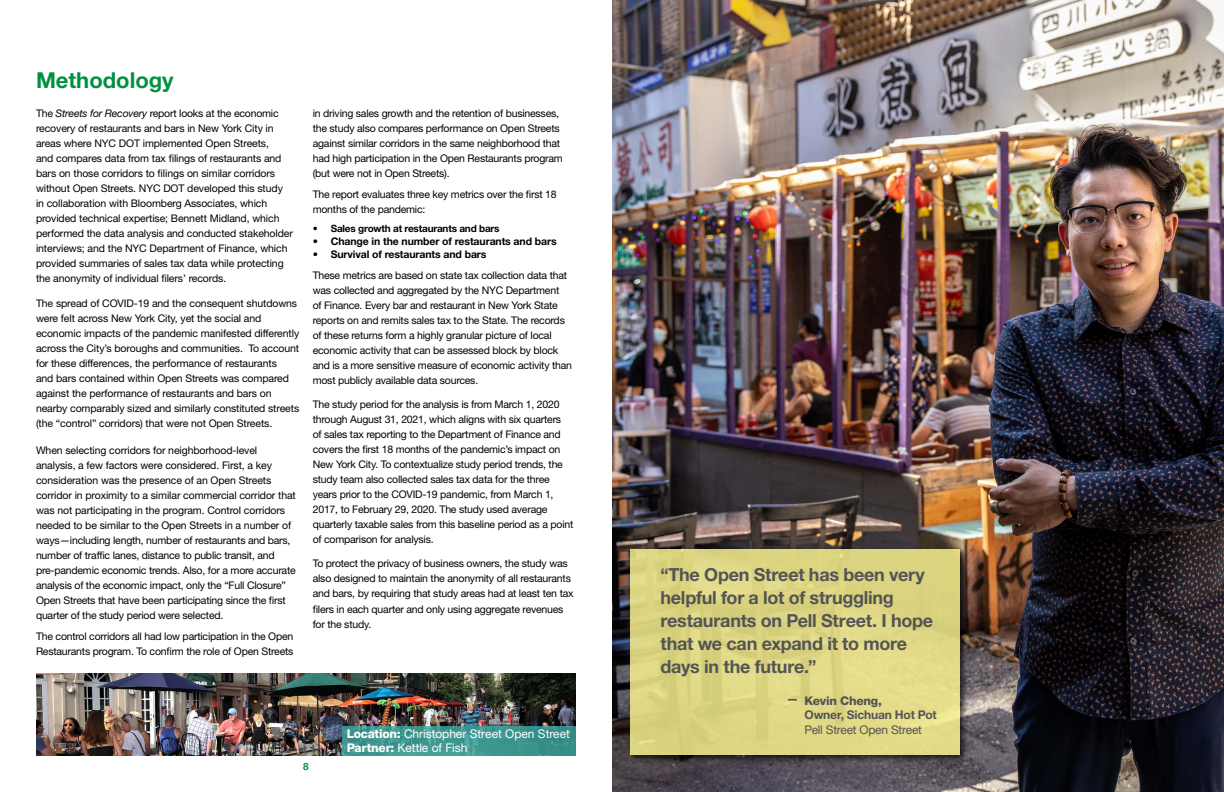
<style>
.page{position:relative;width:1224px;height:792px;background:#fff}
.page>*{position:absolute;margin:0;border:0;box-sizing:border-box;transform-origin:0 0}
.t1{font:700 22px "Helvetica Neue LT Std";color:#009042}
.t2{font:700 18px/23px "Helvetica Neue LT Std";letter-spacing:-.015em;color:#545456}
.Callout_Box{font:12px/14.4px "Helvetica Neue LT Std";letter-spacing:-.005em;color:#fff}
.t3{font:12px/14.4px "Helvetica Neue LT Std";letter-spacing:-.02em;color:#545456}
.Callout_Box-2{font:800 12px "Helvetica Neue LT Std";color:#545456}
.t4{font:10.5px/15px "Helvetica Neue LT Std";letter-spacing:-.02em;color:#000}
.t5{font:700 10.5px "Helvetica Neue LT Std";letter-spacing:-.01em;color:#000}
.t6{font:700 10px "Helvetica Neue LT Std";letter-spacing:-.02em;color:#000}
.t7{font:700 10px "Helvetica Neue LT Std";color:#009042}
.s1{font-style:italic}
.s2{font-weight:800}
.s3{font-weight:700}
</style>
<div class="page">
<img style="left:612px;top:0;width:612px;height:792px">
<div style="left:628px;top:547px;width:340px;height:216px;background:#000;opacity:.8"></div>
<div style="left:630px;top:549px;width:330px;height:206px;background:#ddd582"></div>
<img style="left:36px;top:674px;width:540px;height:82px">
<svg style="left:343px;top:727px;width:233px;height:29px;background:#3f968f"></svg>
<h1 class="t1" style="left:36px;top:66px;width:139px">Methodology</h1>
<p class="t4" style="left:36px;top:106px;width:258px">The <span class="s1">Streets for Recovery</span> report looks at the economic recovery of restaurants and bars in New York City in areas where NYC DOT implemented Open Streets,<br>and compares data from tax filings of restaurants and bars on those corridors to filings on similar corridors without Open Streets. NYC DOT developed this study in collaboration with Bloomberg Associates, which provided technical expertise; Bennett Midland, which performed the data analysis and conducted stakeholder interviews; and the NYC Department of Finance, which provided summaries of sales tax data while protecting the anonymity of individual filers’ records.</p>
<p class="t4" style="left:36px;top:296px;width:265px">The spread of COVID-19 and the consequent shutdowns were felt across New York City, yet the social and economic impacts of the pandemic manifested differently across the City’s boroughs and communities. To account for these differences, the performance of restaurants<br>and bars contained within Open Streets was compared against the performance of restaurants and bars on nearby comparably sized and similarly constituted streets (the “control” corridors) that were not Open Streets.</p>
<p class="t4" style="left:36px;top:443px;width:261px">When selecting corridors for neighborhood-level analysis, a few factors were considered. First, a key consideration was the presence of an Open Streets corridor in proximity to a similar commercial corridor that was not participating in the program. Control corridors needed to be similar to the Open Streets in a number of ways—including length, number of restaurants and bars, number of traffic lanes, distance to public transit, and pre-pandemic economic trends. Also, for a more accurate analysis of the economic impact, only the “Full Closure” Open Streets that have been participating since the first quarter of the study period were selected.</p>
<p class="t4" style="left:36px;top:629px;width:259px">The control corridors all had low participation in the Open<br>Restaurants program. To confirm the role of Open Streets</p>
<p class="t4" style="left:313px;top:106px;width:252px">in driving sales growth and the retention of businesses, the study also compares performance on Open Streets against similar corridors in the same neighborhood that had high participation in the Open Restaurants program (but were not in Open Streets).</p>
<p class="t4" style="left:313px;top:187px;width:246px">The report evaluates three key metrics over the first 18 months of the pandemic:</p>
<p class="t6" style="left:313px;top:223px;width:188px">• Sales growth at restaurants and bars</p>
<p class="t5" style="left:313px;top:235px;width:245px">• Change in the number of restaurants and bars</p>
<p class="t5" style="left:313px;top:248px;width:175px">• Survival of restaurants and bars</p>
<p class="t4" style="left:313px;top:268px;width:261px">These metrics are based on state tax collection data that was collected and aggregated by the NYC Department<br>of Finance. Every bar and restaurant in New York State reports on and remits sales tax to the State. The records of these returns form a highly granular picture of local economic activity that can be assessed block by block and is a more sensitive measure of economic activity than most publicly available data sources.</p>
<p class="t4" style="left:313px;top:397px;width:262px">The study period for the analysis is from March 1, 2020 through August 31, 2021, which aligns with six quarters<br>of sales tax reporting to the Department of Finance and covers the first 18 months of the pandemic’s impact on New York City. To contextualize study period trends, the study team also collected sales tax data for the three years prior to the COVID-19 pandemic, from March 1, 2017, to February 29, 2020. The study used average quarterly taxable sales from this baseline period as a point of comparison for analysis.</p>
<p class="t4" style="left:313px;top:556px;width:262px">To protect the privacy of business owners, the study was also designed to maintain the anonymity of all restaurants and bars, by requiring that study areas had at least ten tax filers in each quarter and only using aggregate revenues for the study.</p>
<p class="Callout_Box" style="left:347px;top:726px;width:225px"><span class="s2">Location:</span> Christopher Street Open Street<br><span class="s2">Partner:</span> Kettle of Fish</p>
<p class="t7" style="left:303px;top:761px;width:7px">8</p>
<p class="t2" style="left:661px;top:562px;width:274px">“The Open Street has been very helpful for a lot of struggling restaurants on Pell Street. I hope that we can expand it to more days in the future.”</p>
<p class="t3" style="left:805px;top:693px;width:134px"><span class="s2">Kevin Cheng,<br></span><span class="s3">Owner, Sichuan Hot Pot<br></span>Pell Street Open Street</p>
<p class="Callout_Box-2" style="left:787px;top:691px;width:13px">—</p>
</div>
